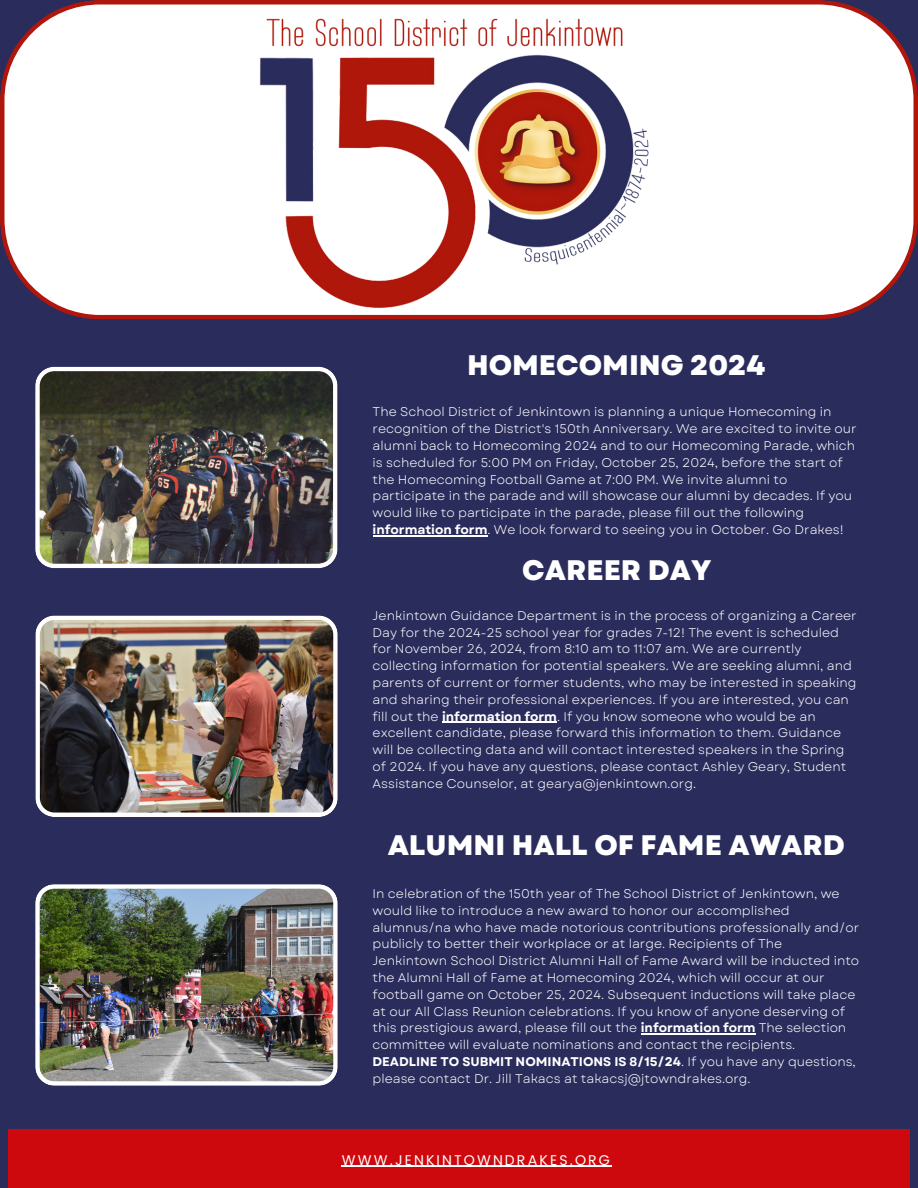
<style>
.page{position:relative;width:918px;height:1188px;background:#2a2c5c}
.page>*{position:absolute;margin:0;border:0;box-sizing:border-box;transform-origin:0 0}
.t1{font:800 28.2px "Garet";color:#fff}
.t2{font:14.1px "Poppins";letter-spacing:.15em;color:#fff}
.t3{font:12.6px/16.8px "Garet";color:#fff}
.s1{font-weight:700}
</style>
<div class="page">
<svg style="left:0;top:0;width:918px;height:319px;background:#ede6e9"></svg>
<div style="left:9px;top:1130px;width:901px;height:58px;background:#ce090e"></div>
<img style="left:35px;top:884px;width:303px;height:202px">
<img style="left:35px;top:615px;width:303px;height:202px">
<img style="left:187px;top:0;width:517px;height:320px">
<img style="left:35px;top:367px;width:303px;height:201px">
<hr style="left:342px;top:1166px;width:270px;height:1px;background:#fff">
<hr style="left:373px;top:535px;width:115px;height:1px;background:#fff">
<hr style="left:442px;top:722px;width:115px;height:1px;background:#fff">
<hr style="left:641px;top:1033px;width:115px;height:2px;background:#fff">
<h1 class="t1" style="left:467px;top:344px;width:300px">HOMECOMING 2024</h1>
<p class="t3" style="left:373px;top:404px;width:486px">The School District of Jenkintown is planning a unique Homecoming in recognition of the District's 150th Anniversary. We are excited to invite our alumni back to Homecoming 2024 and to our Homecoming Parade, which is scheduled for 5:00 PM on Friday, October 25, 2024, before the start of the Homecoming Football Game at 7:00 PM. We invite alumni to participate in the parade and will showcase our alumni by decades. If you would like to participate in the parade, please fill out the following <span class="s1">information form</span>. We look forward to seeing you in October. Go Drakes!</p>
<h1 class="t1" style="left:522px;top:550px;width:191px">CAREER DAY</h1>
<p class="t3" style="left:373px;top:607px;width:486px">Jenkintown Guidance Department is in the process of organizing a Career Day for the 2024-25 school year for grades 7-12! The event is scheduled for November 26, 2024, from 8:10 am to 11:07 am. We are currently collecting information for potential speakers. We are seeking alumni, and parents of current or former students, who may be interested in speaking and sharing their professional experiences. If you are interested, you can fill out the <span class="s1">information form</span>. If you know someone who would be an excellent candidate, please forward this information to them. Guidance will be collecting data and will contact interested speakers in the Spring of 2024. If you have any questions, please contact Ashley Geary, Student Assistance Counselor, at gearya@jenkintown.org.</p>
<p class="t1" style="left:388px;top:825px;width:459px">ALUMNI HALL OF FAME AWARD</p>
<h2 class="t3" style="left:373px;top:885px;width:488px">In celebration of the 150th year of The School District of Jenkintown, we would like to introduce a new award to honor our accomplished alumnus/na who have made notorious contributions professionally and/or publicly to better their workplace or at large. Recipients of The Jenkintown School District Alumni Hall of Fame Award will be inducted into the Alumni Hall of Fame at Homecoming 2024, which will occur at our football game on October 25, 2024. Subsequent inductions will take place at our All Class Reunion celebrations. If you know of anyone deserving of this prestigious award, please fill out the <span class="s1">information form</span> The selection committee will evaluate nominations and contact the recipients.<br><span class="s1">DEADLINE TO SUBMIT NOMINATIONS IS 8/15/24</span>. If you have any questions, please contact Dr. Jill Takacs at takacsj@jtowndrakes.org.</h2>
<p class="t2" style="left:342px;top:1152px;width:270px">WWW.JENKINTOWNDRAKES.ORG</p>
</div>
